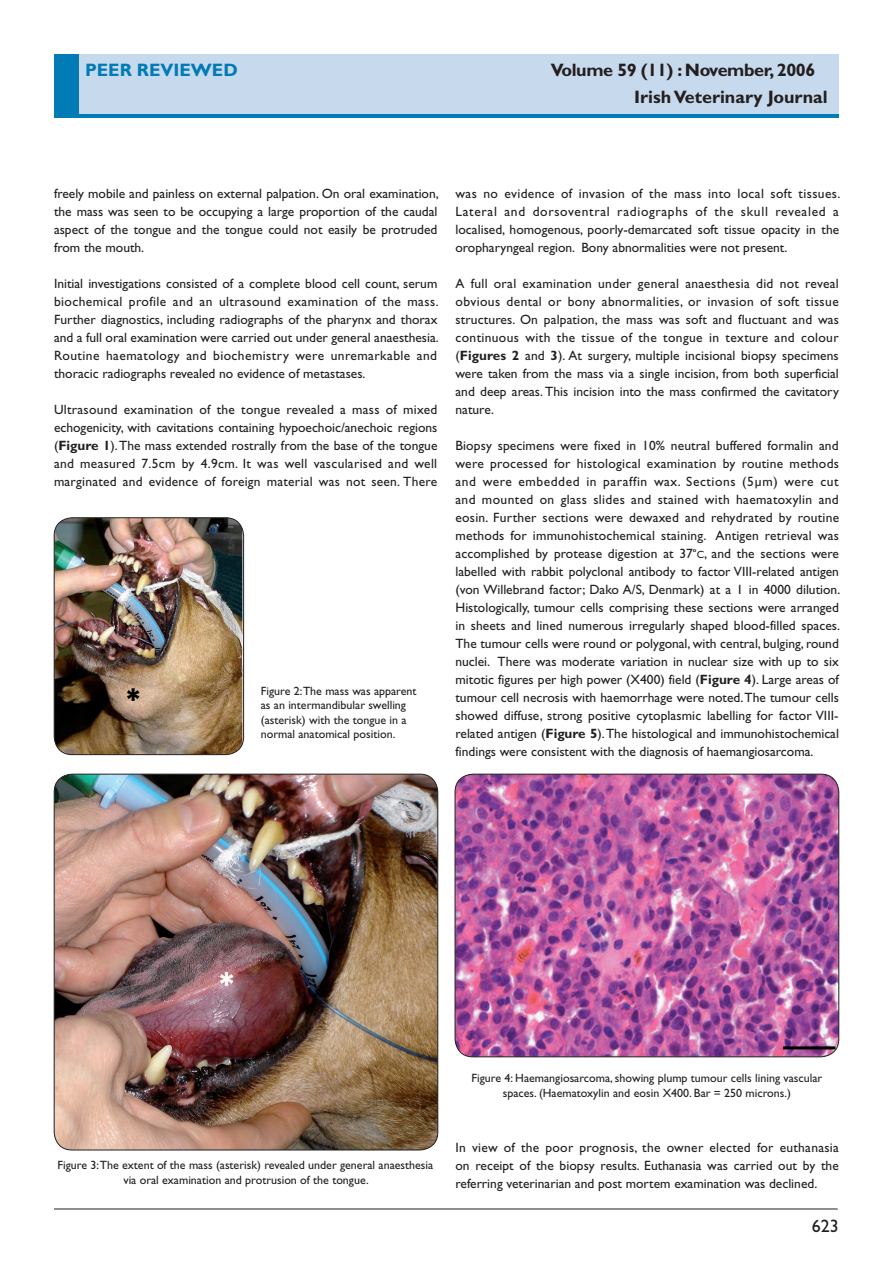
<style>
.page{position:relative;width:893px;height:1263px;background:#fff}
.page>*{position:absolute;margin:0;border:0;box-sizing:border-box;transform-origin:0 0}
.t1{font:700 18px/27px "Gill Sans";letter-spacing:-.025em;color:#231f20}
.t2{font:700 18px "Gill Sans";color:#007bb5}
.t3{font:18px "Gill Sans";color:#231f20}
.t4{font:13.5px/18px "Gill Sans";color:#231f20;text-align:justify}
.t5{font:12px/14.4px "Gill Sans";color:#231f20;text-align:center}
.t6{font:700 6.15px "Gill Sans";color:#231f20}
.s1{font-weight:700}
.s2{font-size:10.5px}
</style>
<div class="page">
<hr style="left:54px;top:1208px;width:784px;height:1px;background:#231f20">
<div style="left:54px;top:54px;width:785px;height:64px;background:#007bb5"></div>
<div style="left:80px;top:54px;width:759px;height:60px;background:#c7d9ec"></div>
<img style="left:54px;top:518px;width:188px;height:237px">
<div style="left:54px;top:518px;width:190px;height:237px;border:1px solid #231f20;border-radius:18px"></div>
<img style="left:54px;top:774px;width:384px;height:376px">
<img style="left:455px;top:774px;width:384px;height:283px">
<div style="left:455px;top:774px;width:384px;height:283px;border:1px solid #231f20;border-radius:18px"></div>
<h1 class="t2" style="left:85px;top:60px;width:154px">Peer reviewed</h1>
<h1 class="t1" style="left:634px;top:57px;width:195px;text-indent:-83px">Volume 59 (11) : November, 2006<br>I rish Veterinary Journal</h1>
<p class="t4" style="left:54px;top:184px;width:386px">freely mobile and painless on external palpation. On oral examination, the mass was seen to be occupying a large proportion of the caudal aspect of the tongue and the tongue could not easily be protruded from the mouth.</p>
<p class="t4" style="left:54px;top:274px;width:386px;text-align:left">Initial investigations consisted of a complete blood cell count, serum biochemical profile and an ultrasound examination of the mass.<br>Further diagnostics, including radiographs of the pharynx and thorax and a full oral examination were carried out under general anaesthesia.<br>Routine haematology and biochemistry were unremarkable and thoracic radiographs revealed no evidence of metastases.</p>
<p class="t4" style="left:54px;top:400px;width:385px">Ultrasound examination of the tongue revealed a mass of mixed echogenicity, with cavitations containing hypoechoic/anechoic regions (<span class="s1">Figure 1</span>). The mass extended rostrally from the base of the tongue and measured 7.5cm by 4.9cm. It was well vascularised and well marginated and evidence of foreign material was not seen. There</p>
<p class="t5" style="left:261px;top:684px;width:157px;text-align:left">Figure 2:The mass was apparent as an intermandibular swelling (asterisk) with the tongue in a normal anatomical position.</p>
<p class="t4" style="left:455px;top:184px;width:386px">was no evidence of invasion of the mass into local soft tissues.<br>Lateral and dorsoventral radiographs of the skull revealed a localised, homogenous, poorly-demarcated soft tissue opacity in the oropharyngeal region. Bony abnormalities were not present.</p>
<p class="t4" style="left:455px;top:274px;width:385px">A full oral examination under general anaesthesia did not reveal obvious dental or bony abnormalities, or invasion of soft tissue structures. On palpation, the mass was soft and fluctuant and was continuous with the tissue of the tongue in texture and colour (<span class="s1">Figures 2</span> and <span class="s1">3</span>). At surgery, multiple incisional biopsy specimens were taken from the mass via a single incision, from both superficial and deep areas. This incision into the mass confirmed the cavitatory nature.</p>
<p class="t4" style="left:455px;top:436px;width:385px">Biopsy specimens were fixed in 10% neutral buffered formalin and were processed for histological examination by routine methods and were embedded in paraffin wax. Sections (5μm) were cut and mounted on glass slides and stained with haematoxylin and eosin. Further sections were dewaxed and rehydrated by routine methods for immunohistochemical staining. Antigen retrieval was accomplished by protease digestion at 37 <span class="s2">C</span>, and the sections were</p>
<p class="t6" style="left:693px;top:546px;width:5px">o</p>
<p class="t4" style="left:455px;top:562px;width:386px;text-align:left">labelled with rabbit polyclonal antibody to factor VIII-related antigen (von Willebrand factor; Dako A/S, Denmark) at a 1 in 4000 dilution.<br>Histologically, tumour cells comprising these sections were arranged in sheets and lined numerous irregularly shaped blood-filled spaces.<br>The tumour cells were round or polygonal, with central, bulging, round nuclei. There was moderate variation in nuclear size with up to six mitotic figures per high power (X400) field (<span class="s1">Figure 4</span>). Large areas of tumour cell necrosis with haemorrhage were noted. The tumour cells showed diffuse, strong positive cytoplasmic labelling for factor VIII&shy;related antigen (<span class="s1">Figure 5</span>). The histological and immunohistochemical findings were consistent with the diagnosis of haemangiosarcoma.</p>
<p class="t5" style="left:58px;top:1158px;width:377px">Figure 3:The extent of the mass (asterisk) revealed under general anaesthesia via oral examination and protrusion of the tongue.</p>
<p class="t5" style="left:472px;top:1071px;width:352px">Figure 4: Haemangiosarcoma, showing plump tumour cells lining vascular spaces. (Haematoxylin and eosin X400. Bar = 250 microns.)</p>
<p class="t4" style="left:455px;top:1138px;width:385px">In view of the poor prognosis, the owner elected for euthanasia on receipt of the biopsy results. Euthanasia was carried out by the referring veterinarian and post mortem examination was declined.</p>
<h1 class="t3" style="left:812px;top:1216px;width:28px">623</h1>
</div>
